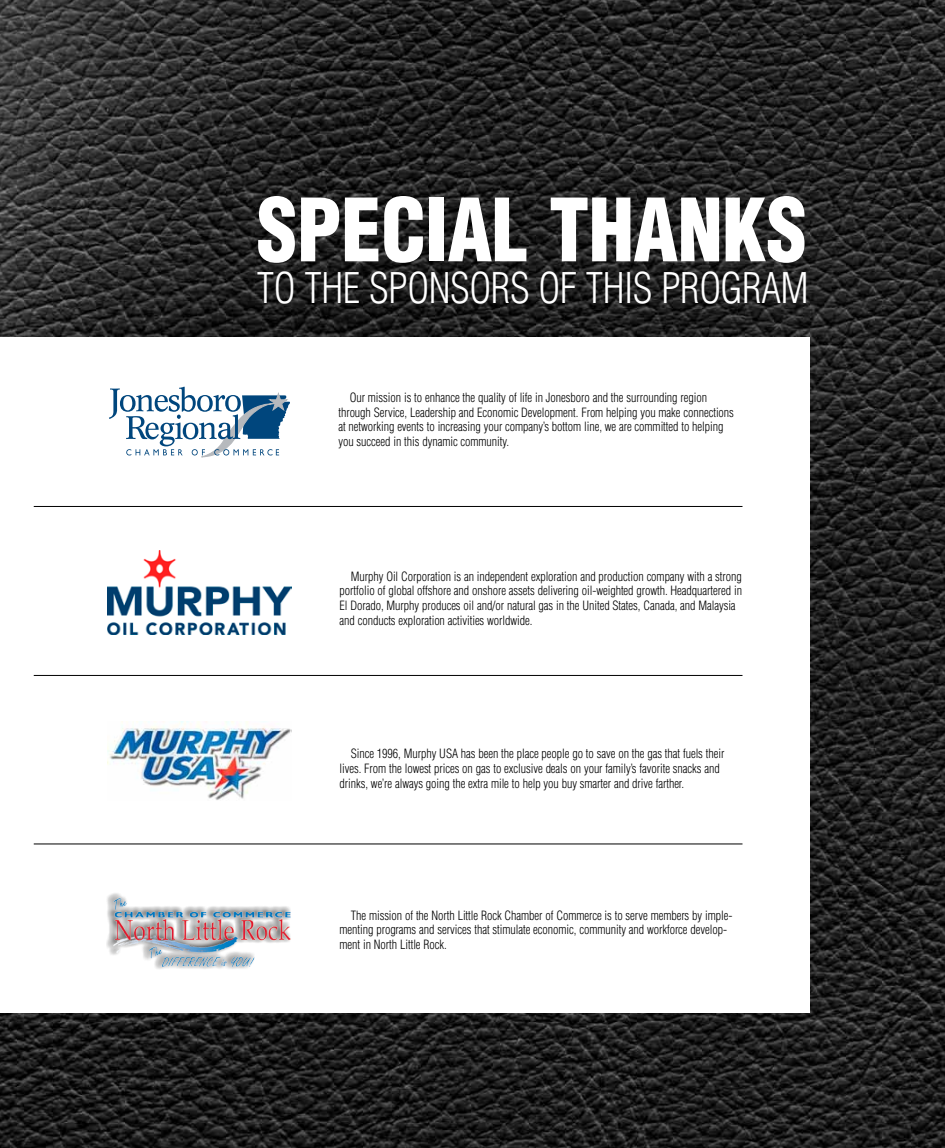
<style>
.page{position:relative;width:945px;height:1148px;background:#fff}
.page>*{position:absolute;margin:0;border:0;box-sizing:border-box;transform-origin:0 0}
.t1{font:900 condensed 85px "Helvetica";letter-spacing:-.005em;color:#fff;scale:.95 1}
.t2{font:300 condensed 41.25px "Helvetica";letter-spacing:-.01em;color:#fff;scale:.95 1}
.t3{font:300 condensed 12.5px/14.8px "Helvetica";letter-spacing:-.005em;color:#000}
</style>
<div class="page">
<img style="left:0;top:0;width:945px;height:1148px">
<div style="left:0;top:338px;width:810px;height:674px;background:#fff"></div>
<svg style="left:109px;top:387px;width:181px;height:70px"></svg>
<img style="left:106px;top:893px;width:185px;height:76px">
<img style="left:107px;top:721px;width:185px;height:79px">
<img style="left:107px;top:551px;width:185px;height:83px">
<hr style="left:34px;top:506px;width:708px;height:1px;background:#000">
<hr style="left:34px;top:675px;width:708px;height:1px;background:#000">
<hr style="left:34px;top:843px;width:708px;height:1px;background:#000">
<h1 class="t1" style="left:257px;top:176px;width:576px">SPECIAL THANKS</h1>
<h2 class="t2" style="left:257px;top:262px;width:583px">to the sponsors of th is program</h2>
<p class="t3" style="left:338px;top:390px;width:397px;text-indent:11px">Our mission is to enhance the quality of life in Jonesboro and the surrounding region through Service, Leadership and Economic Development. From helping you make connections at networking events to increasing your company’s bottom line, we are committed to helping you succeed in this dynamic community.</p>
<p class="t3" style="left:340px;top:568px;width:404px;text-indent:11px">Murphy Oil Corporation is an independent exploration and production company with a strong portfolio of global offshore and onshore assets delivering oil-weighted growth. Headquartered in El Dorado, Murphy produces oil and/or natural gas in the United States, Canada, and Malaysia and conducts exploration activities worldwide.</p>
<p class="t3" style="left:340px;top:746px;width:386px;text-indent:11px">Since 1996, Murphy USA has been the place people go to save on the gas that fuels their lives. From the lowest prices on gas to exclusive deals on your family’s favorite snacks and drinks, we’re always going the extra mile to help you buy smarter and drive farther.</p>
<p class="t3" style="left:340px;top:907px;width:394px;text-indent:11px">The mission of the North Little Rock Chamber of Commerce is to serve members by imple&shy;menting programs and services that stimulate economic, community and workforce develop&shy;ment in North Little Rock.</p>
</div>
